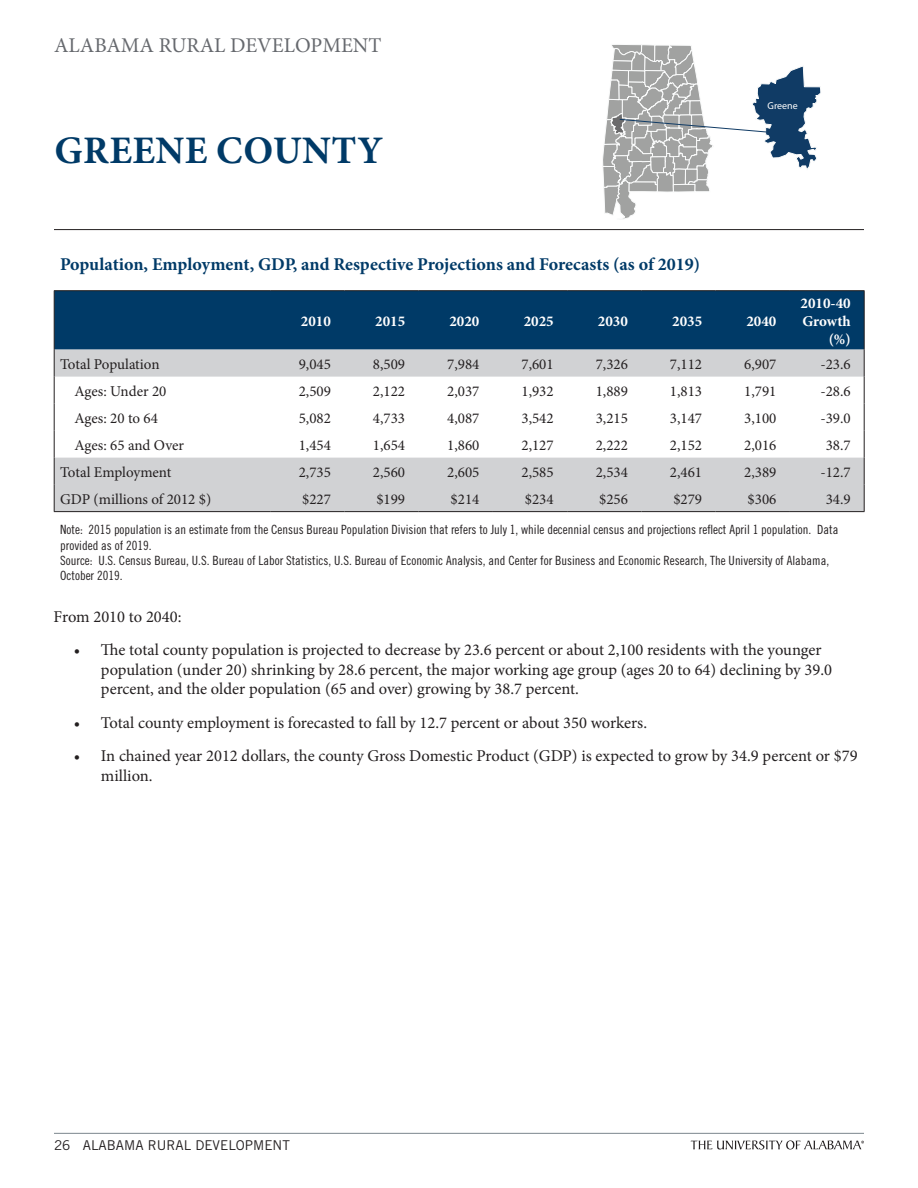
<style>
.page{position:relative;width:918px;height:1188px;background:#fff}
.page>*{position:absolute;margin:0;border:0;box-sizing:border-box;transform-origin:0 0}
.t1{font:700 39px "Minion Pro";letter-spacing:.01em;color:#003a67}
.t2{font:21px "Minion Pro";color:#66696e}
.t3{font:700 18px "Minion Pro";color:#003a67}
.t4{font:16.5px/19.8px "Minion Pro";color:#231f20}
.t5{font:15px "Minion Pro";color:#231f20}
.t6{font:700 15px/18px "Minion Pro";color:#fff;text-align:right}
.t7{font:13.5px "Trade Gothic LT Std";color:#231f20}
.t8{font:12.75px/15.3px "Trade Gothic LT Std Cn 18";color:#231f20}
.t9{font:10.05px "Myriad Pro";color:#fff}
</style>
<div class="page">
<hr style="left:54px;top:1133px;width:810px;height:1px;background:#7b868d">
<hr style="left:54px;top:229px;width:810px;height:1px;background:#231f20">
<svg style="left:691px;top:1140px;width:173px;height:10px"></svg>
<div style="left:55px;top:291px;width:809px;height:59px;background:#003a67"></div>
<svg style="left:55px;top:350px;width:809px;height:161px"></svg>
<hr style="left:54px;top:291px;width:1px;height:59px;background:#231f20">
<hr style="left:864px;top:291px;width:1px;height:59px;background:#231f20">
<svg style="left:54px;top:350px;width:1px;height:161px"></svg>
<svg style="left:864px;top:350px;width:1px;height:161px"></svg>
<hr style="left:54px;top:511px;width:216px;height:1px;background:#231f20">
<hr style="left:270px;top:511px;width:74px;height:1px;background:#231f20">
<hr style="left:344px;top:511px;width:75px;height:1px;background:#231f20">
<hr style="left:419px;top:511px;width:74px;height:1px;background:#231f20">
<hr style="left:493px;top:511px;width:74px;height:1px;background:#231f20">
<hr style="left:567px;top:511px;width:74px;height:1px;background:#231f20">
<hr style="left:641px;top:511px;width:75px;height:1px;background:#231f20">
<hr style="left:716px;top:511px;width:74px;height:1px;background:#231f20">
<hr style="left:790px;top:511px;width:75px;height:1px;background:#231f20">
<hr style="left:54px;top:290px;width:216px;height:1px;background:#231f20">
<hr style="left:270px;top:290px;width:74px;height:1px;background:#231f20">
<hr style="left:344px;top:290px;width:75px;height:1px;background:#231f20">
<hr style="left:419px;top:290px;width:74px;height:1px;background:#231f20">
<hr style="left:493px;top:290px;width:74px;height:1px;background:#231f20">
<hr style="left:567px;top:290px;width:74px;height:1px;background:#231f20">
<hr style="left:641px;top:290px;width:75px;height:1px;background:#231f20">
<hr style="left:716px;top:290px;width:74px;height:1px;background:#231f20">
<hr style="left:790px;top:290px;width:75px;height:1px;background:#231f20">
<svg style="left:603px;top:44px;width:218px;height:175px"></svg>
<p class="t2" style="left:54px;top:31px;width:329px">ALABAMA RURAL DEVELOPMENT</p>
<h1 class="t1" style="left:55px;top:123px;width:330px">GREENE COUNTY</h1>
<p class="t3" style="left:60px;top:252px;width:642px">Population, Employment, GDP, and Respective Projections and Forecasts (as of 2019)</p>
<p class="t9" style="left:768px;top:99px;width:32px">Greene</p>
<p class="t6" style="left:301px;top:312px;width:31px">2010</p>
<p class="t6" style="left:375px;top:312px;width:31px">2015</p>
<p class="t6" style="left:449px;top:312px;width:31px">2020</p>
<p class="t6" style="left:524px;top:312px;width:31px">2025</p>
<p class="t6" style="left:598px;top:312px;width:31px">2030</p>
<p class="t6" style="left:672px;top:312px;width:31px">2035</p>
<p class="t6" style="left:746px;top:312px;width:31px">2040</p>
<p class="t6" style="left:801px;top:294px;width:52px">2010-40<br>Growth (%)</p>
<p class="t5" style="left:60px;top:354px;width:101px">Total Population</p>
<p class="t5" style="left:299px;top:354px;width:34px">9,045</p>
<p class="t5" style="left:373px;top:354px;width:34px">8,509</p>
<p class="t5" style="left:447px;top:354px;width:34px">7,984</p>
<p class="t5" style="left:521px;top:354px;width:34px">7,601</p>
<p class="t5" style="left:596px;top:354px;width:34px">7,326</p>
<p class="t5" style="left:670px;top:354px;width:34px">7,112</p>
<p class="t5" style="left:744px;top:354px;width:34px">6,907</p>
<p class="t5" style="left:820px;top:354px;width:32px">-23.6</p>
<p class="t5" style="left:74px;top:381px;width:93px">Ages: Under 20</p>
<p class="t5" style="left:299px;top:381px;width:34px">2,509</p>
<p class="t5" style="left:373px;top:381px;width:34px">2,122</p>
<p class="t5" style="left:447px;top:381px;width:34px">2,037</p>
<p class="t5" style="left:521px;top:381px;width:34px">1,932</p>
<p class="t5" style="left:596px;top:381px;width:34px">1,889</p>
<p class="t5" style="left:670px;top:381px;width:34px">1,813</p>
<p class="t5" style="left:744px;top:381px;width:34px">1,791</p>
<p class="t5" style="left:820px;top:381px;width:32px">-28.6</p>
<p class="t5" style="left:74px;top:408px;width:85px">Ages: 20 to 64</p>
<p class="t5" style="left:299px;top:408px;width:34px">5,082</p>
<p class="t5" style="left:373px;top:408px;width:34px">4,733</p>
<p class="t5" style="left:447px;top:408px;width:34px">4,087</p>
<p class="t5" style="left:521px;top:408px;width:34px">3,542</p>
<p class="t5" style="left:596px;top:408px;width:34px">3,215</p>
<p class="t5" style="left:670px;top:408px;width:34px">3,147</p>
<p class="t5" style="left:744px;top:408px;width:34px">3,100</p>
<p class="t5" style="left:820px;top:408px;width:32px">-39.0</p>
<p class="t5" style="left:74px;top:435px;width:111px">Ages: 65 and Over</p>
<p class="t5" style="left:299px;top:435px;width:34px">1,454</p>
<p class="t5" style="left:373px;top:435px;width:34px">1,654</p>
<p class="t5" style="left:447px;top:435px;width:34px">1,860</p>
<p class="t5" style="left:521px;top:435px;width:34px">2,127</p>
<p class="t5" style="left:596px;top:435px;width:34px">2,222</p>
<p class="t5" style="left:670px;top:435px;width:34px">2,152</p>
<p class="t5" style="left:744px;top:435px;width:34px">2,016</p>
<p class="t5" style="left:826px;top:435px;width:27px">38.7</p>
<p class="t5" style="left:60px;top:462px;width:113px">Total Employment</p>
<p class="t5" style="left:299px;top:462px;width:34px">2,735</p>
<p class="t5" style="left:373px;top:462px;width:34px">2,560</p>
<p class="t5" style="left:447px;top:462px;width:34px">2,605</p>
<p class="t5" style="left:521px;top:462px;width:34px">2,585</p>
<p class="t5" style="left:596px;top:462px;width:34px">2,534</p>
<p class="t5" style="left:670px;top:462px;width:34px">2,461</p>
<p class="t5" style="left:744px;top:462px;width:34px">2,389</p>
<p class="t5" style="left:820px;top:462px;width:32px">-12.7</p>
<p class="t5" style="left:60px;top:489px;width:153px">GDP (millions of 2012 $)</p>
<p class="t5" style="left:302px;top:489px;width:30px">$227</p>
<p class="t5" style="left:376px;top:489px;width:30px">$199</p>
<p class="t5" style="left:451px;top:489px;width:30px">$214</p>
<p class="t5" style="left:525px;top:489px;width:30px">$234</p>
<p class="t5" style="left:599px;top:489px;width:30px">$256</p>
<p class="t5" style="left:673px;top:489px;width:30px">$279</p>
<p class="t5" style="left:748px;top:489px;width:30px">$306</p>
<p class="t5" style="left:826px;top:489px;width:27px">34.9</p>
<p class="t8" style="left:60px;top:522px;width:780px">Note: 2015 population is an estimate from the Census Bureau Population Division that refers to July 1, while decennial census and projections reflect April 1 population. Data provided as of 2019.<br>Source: U.S. Census Bureau, U.S. Bureau of Labor Statistics, U.S. Bureau of Economic Analysis, and Center for Business and Economic Research, The University of Alabama, October 2019.</p>
<p class="t4" style="left:54px;top:607px;width:129px">From 2010 to 2040:</p>
<p class="t4" style="left:101px;top:640px;width:733px;text-indent:-27px">• The total county population is projected to decrease by 23.6 percent or about 2,100 residents with the younger population (under 20) shrinking by 28.6 percent, the major working age group (ages 20 to 64) declining by 39.0 percent, and the older population (65 and over) growing by 38.7 percent.</p>
<p class="t4" style="left:74px;top:713px;width:575px">• Total county employment is forecasted to fall by 12.7 percent or about 350 workers.</p>
<p class="t4" style="left:101px;top:746px;width:758px;text-indent:-27px">• In chained year 2012 dollars, the county Gross Domestic Product (GDP) is expected to grow by 34.9 percent or $79 million.</p>
<p class="t7" style="left:54px;top:1137px;width:237px">26 ALABAMA RURAL DEVELOPMENT</p>
</div>
